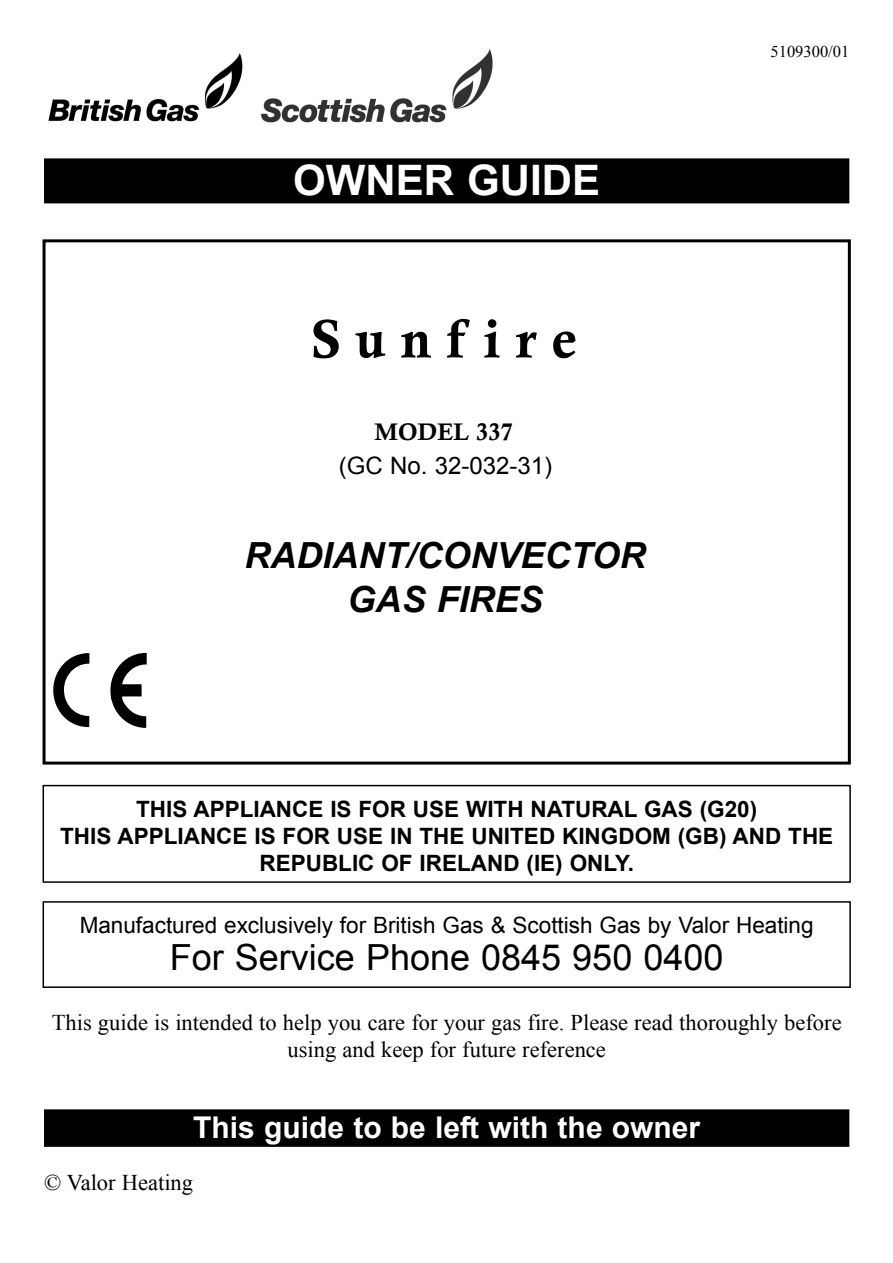
<style>
.page{position:relative;width:893px;height:1263px;background:#fff}
.page>*{position:absolute;margin:0;border:0;box-sizing:border-box;transform-origin:0 0}
.t1{font:700 54px "Calisto";color:#000}
.t2{font:700 42px "Arial";color:#fff}
.t3{font:36px "Arial";color:#000}
.t4{font:italic 700 36px/43.2px "Arial";color:#000;text-align:center}
.t5{font:700 30px "Arial";color:#fff}
.t6{font:24px "Arial";color:#000}
.t7{font:700 24px "Calisto";color:#000}
.t8{font:22.5px/27px "Times New Roman";color:#000;text-align:center}
.t9{font:700 22.5px/27px "Arial";color:#000;text-align:center}
.t10{font:22.5px "Arial";color:#000}
.t11{font:16.5px "Times New Roman";color:#000}
</style>
<div class="page">
<div style="left:44px;top:158px;width:805px;height:45px;background:#000"></div>
<div style="left:44px;top:1109px;width:805px;height:38px;background:#000"></div>
<div style="left:43px;top:785px;width:807px;height:98px;border:2px solid #000"></div>
<img style="left:48px;top:53px;width:195px;height:69px">
<img style="left:261px;top:49px;width:232px;height:74px">
<div style="left:43px;top:239px;width:807px;height:526px;border:3px solid #000"></div>
<img style="left:53px;top:652px;width:94px;height:76px">
<div style="left:43px;top:901px;width:807px;height:87px;border:2px solid #000"></div>
<h2 class="t2" style="left:293px;top:157px;width:308px">OWNER GUIDE</h2>
<h1 class="t1" style="left:311px;top:317px;width:267px">S u n f i r e</h1>
<p class="t7" style="left:374px;top:422px;width:140px">MODEL 337</p>
<p class="t6" style="left:338px;top:452px;width:215px">(GC No. 32-032-31)</p>
<h3 class="t4" style="left:244px;top:534px;width:403px">RADIANT/CONVECTOR<br>GAS FIRES</h3>
<p class="t11" style="left:770px;top:42px;width:80px">5109300/01</p>
<p class="t9" style="left:60px;top:796px;width:774px">THIS APPLIANCE IS FOR USE WITH NATURAL GAS (G20)<br>THIS APPLIANCE IS FOR USE IN THE UNITED KINGDOM (GB) AND THE<br>REPUBLIC OF IRELAND (IE) ONLY.</p>
<p class="t10" style="left:80px;top:913px;width:735px">Manufactured exclusively for British Gas &amp; Scottish Gas by Valor Heating</p>
<h3 class="t3" style="left:170px;top:937px;width:555px">For Service Phone 0845 950 0400</h3>
<p class="t8" style="left:52px;top:1008px;width:791px">This guide is intended to help you care for your gas fire. Please read thoroughly before using and keep for future reference</p>
<h3 class="t5" style="left:193px;top:1111px;width:508px">This guide to be left with the owner</h3>
<p class="t8" style="left:44px;top:1169px;width:151px">© Valor Heating</p>
</div>
